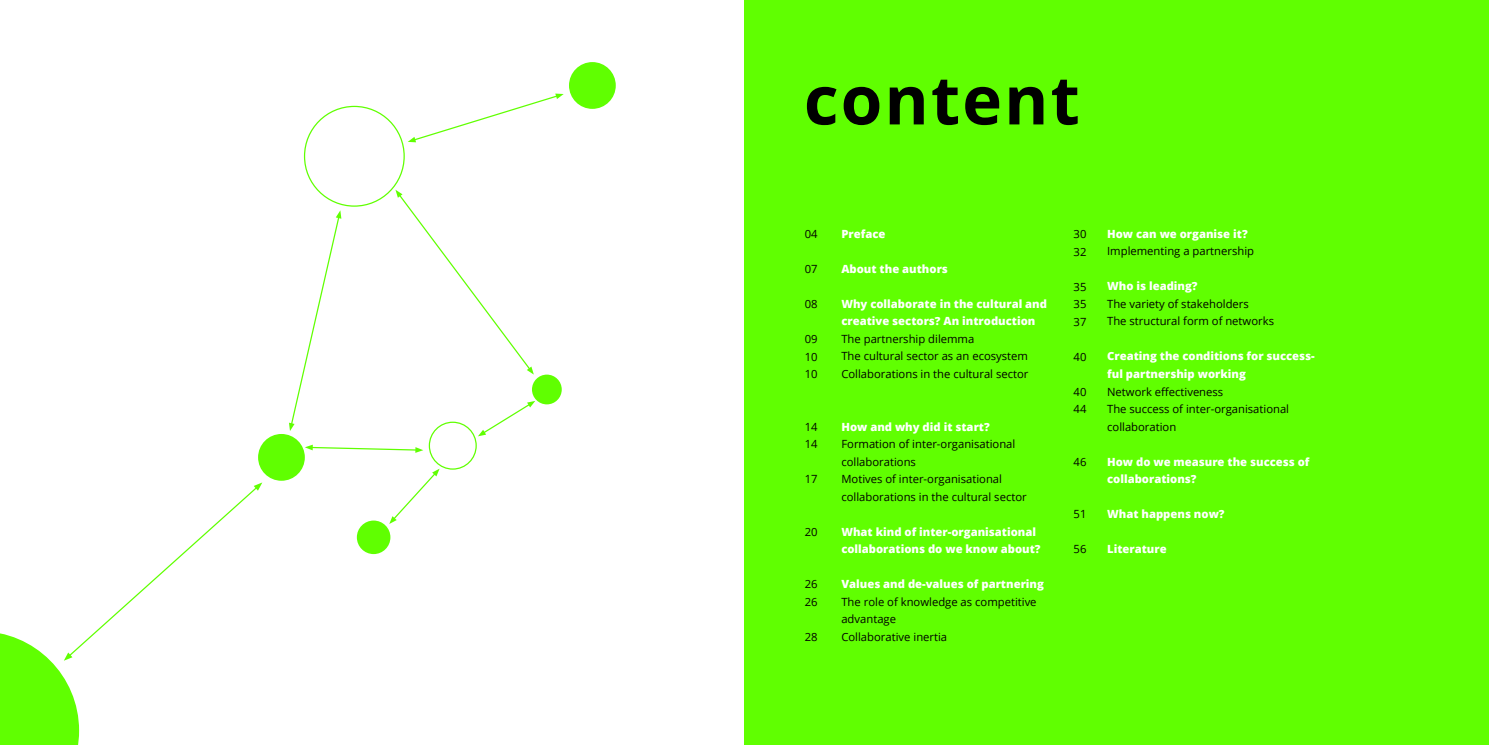
<style>
.page{position:relative;width:1489px;height:745px;background:#fff}
.page>*{position:absolute;margin:0;border:0;box-sizing:border-box;transform-origin:0 0}
.t1{font:700 67.5px "Open Sans";letter-spacing:.03em;color:#000}
.t2{font:11.25px/17.5px "Open Sans";color:#000}
.t3{font:800 11.25px/17.5px "Open Sans";color:#fff}
</style>
<div class="page">
<div style="left:744px;top:0;width:744px;height:744px;background:#60ff01"></div>
<svg style="left:0;top:482px;width:262px;height:262px"></svg>
<div style="left:532px;top:374px;width:29px;height:30px;background:#60ff01;border-radius:50%"></div>
<div style="left:429px;top:421px;width:48px;height:48px;border:1px solid #60ff01;border-radius:50%"></div>
<div style="left:357px;top:520px;width:33px;height:33px;background:#60ff01;border-radius:50%"></div>
<div style="left:258px;top:433px;width:47px;height:47px;background:#60ff01;border-radius:50%"></div>
<div style="left:569px;top:62px;width:46px;height:47px;background:#60ff01;border-radius:50%"></div>
<svg style="left:395px;top:189px;width:139px;height:185px"></svg>
<svg style="left:289px;top:210px;width:52px;height:221px"></svg>
<svg style="left:305px;top:444px;width:118px;height:8px"></svg>
<svg style="left:389px;top:469px;width:50px;height:54px"></svg>
<svg style="left:478px;top:401px;width:57px;height:35px"></svg>
<svg style="left:408px;top:93px;width:155px;height:49px"></svg>
<h1 class="t1" style="left:803px;top:52px;width:277px">content</h1>
<p class="t2" style="left:804px;top:224px;width:14px">04</p>
<p class="t2" style="left:804px;top:260px;width:14px">07</p>
<p class="t2" style="left:804px;top:295px;width:14px">08</p>
<p class="t2" style="left:804px;top:330px;width:14px;text-align:justify">09<br>10<br>10</p>
<p class="t2" style="left:804px;top:417px;width:14px">14<br>14</p>
<p class="t2" style="left:804px;top:470px;width:14px">17</p>
<p class="t2" style="left:804px;top:522px;width:14px">20</p>
<p class="t2" style="left:804px;top:575px;width:14px">26<br>26</p>
<p class="t2" style="left:804px;top:627px;width:14px">28</p>
<p class="t3" style="left:841px;top:224px;width:46px">Preface</p>
<p class="t3" style="left:841px;top:259px;width:108px">About the authors</p>
<p class="t3" style="left:841px;top:294px;width:207px">Why collaborate in the cultural and creative sectors? An introduction</p>
<p class="t2" style="left:841px;top:329px;width:188px">The partnership dilemma<br>The cultural sector as an ecosystem<br>Collaborations in the cultural sector</p>
<p class="t3" style="left:841px;top:417px;width:150px">How and why did it start?</p>
<p class="t2" style="left:841px;top:434px;width:187px">Formation of inter-organisational collaborations<br>Motives of inter-organisational collaborations in the cultural sector</p>
<p class="t3" style="left:841px;top:522px;width:201px">What kind of inter-organisational collaborations do we know about?</p>
<p class="t3" style="left:841px;top:574px;width:204px">Values and de-values of partnering</p>
<p class="t2" style="left:841px;top:592px;width:197px">The role of knowledge as competitive advantage<br>Collaborative inertia</p>
<p class="t2" style="left:1073px;top:225px;width:14px">30<br>32</p>
<p class="t2" style="left:1073px;top:277px;width:14px;text-align:justify">35<br>35<br>37</p>
<p class="t2" style="left:1073px;top:347px;width:14px">40</p>
<p class="t2" style="left:1073px;top:382px;width:14px">40<br>44</p>
<p class="t2" style="left:1073px;top:452px;width:14px">46</p>
<p class="t2" style="left:1073px;top:505px;width:14px">51</p>
<p class="t2" style="left:1073px;top:540px;width:14px">56</p>
<p class="t3" style="left:1107px;top:224px;width:142px">How can we organise it?</p>
<p class="t2" style="left:1107px;top:242px;width:148px">Implementing a partnership</p>
<p class="t3" style="left:1107px;top:277px;width:92px">Who is leading?</p>
<p class="t2" style="left:1107px;top:294px;width:168px">The variety of stakeholders<br>The structural form of networks</p>
<p class="t3" style="left:1107px;top:347px;width:209px">Creating the conditions for success&shy;ful partnership working</p>
<p class="t2" style="left:1107px;top:382px;width:183px">Network effectiveness<br>The success of inter-organisational collaboration</p>
<p class="t3" style="left:1107px;top:452px;width:204px">How do we measure the success of collaborations?</p>
<p class="t3" style="left:1107px;top:504px;width:119px">What happens now?</p>
<p class="t3" style="left:1107px;top:539px;width:61px">Literature</p>
</div>
